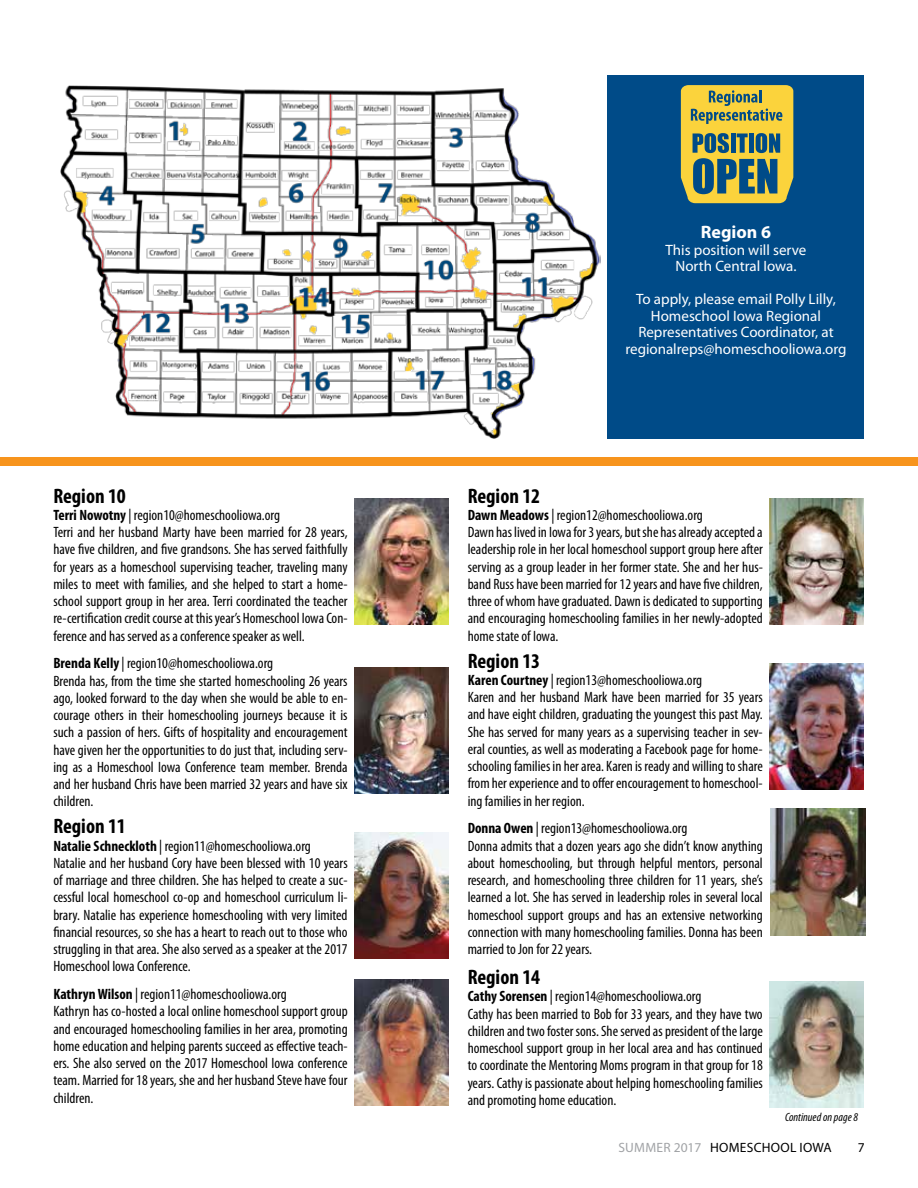
<style>
.page{position:relative;width:918px;height:1188px;background:#fff}
.page>*{position:absolute;margin:0;border:0;box-sizing:border-box;transform-origin:0 0}
.t1{font:700 condensed 21px "Myriad Pro";color:#000}
.t2{font:700 18px "Myriad Pro";color:#fff}
.t3{font:condensed 15px/17.2px "Myriad Pro";color:#000}
.t4{font:15px/16.5px "Myriad Pro";color:#fff;text-align:center}
.t5{font:13.5px "Myriad Pro";letter-spacing:.02em;color:#000}
.t6{font:italic condensed 12px "Myriad Pro";color:#000}
.s1{font-weight:700}
.s2{color:#a1a3a6}
</style>
<div class="page">
<div style="left:608px;top:76px;width:256px;height:363px;background:#004b88"></div>
<img style="left:61px;top:85px;width:540px;height:354px">
<svg style="left:681px;top:85px;width:112px;height:118px"></svg>
<div style="left:0;top:457px;width:918px;height:8px;background:#f7941d"></div>
<img style="left:354px;top:498px;width:94px;height:126px">
<img style="left:354px;top:668px;width:94px;height:126px">
<img style="left:354px;top:833px;width:94px;height:126px">
<img style="left:354px;top:980px;width:95px;height:126px">
<img style="left:770px;top:499px;width:94px;height:125px">
<img style="left:770px;top:663px;width:94px;height:126px">
<img style="left:770px;top:981px;width:94px;height:126px">
<img style="left:771px;top:808px;width:94px;height:127px">
<h1 class="t1" style="left:53px;top:482px;width:74px">Region 10</h1>
<p class="t3" style="left:53px;top:506px;width:296px"><span class="s1">Terri Nowotny</span> | region10@homeschooliowa.org<br>Terri and her husband Marty have been married for 28 years, have five children, and five grandsons. She has served faithfully for years as a homeschool supervising teacher, traveling many miles to meet with families, and she helped to start a home&shy;school support group in her area. Terri coordinated the teacher re-certification credit course at this year’s Homeschool Iowa Con&shy;ference and has served as a conference speaker as well.</p>
<p class="t3" style="left:53px;top:655px;width:296px"><span class="s1">Brenda Kelly</span> | region10@homeschooliowa.org<br>Brenda has, from the time she started homeschooling 26 years ago, looked forward to the day when she would be able to en&shy;courage others in their homeschooling journeys because it is such a passion of hers. Gifts of hospitality and encouragement have given her the opportunities to do just that, including serv&shy;ing as a Homeschool Iowa Conference team member. Brenda and her husband Chris have been married 32 years and have six children.</p>
<h1 class="t1" style="left:53px;top:813px;width:74px">Region 11</h1>
<p class="t3" style="left:53px;top:837px;width:296px"><span class="s1">Natalie Schneckloth</span> | region11@homeschooliowa.org<br>Natalie and her husband Cory have been blessed with 10 years of marriage and three children. She has helped to create a suc&shy;cessful local homeschool co-op and homeschool curriculum li&shy;brary. Natalie has experience homeschooling with very limited financial resources, so she has a heart to reach out to those who struggling in that area. She also served as a speaker at the 2017<br>Homeschool Iowa Conference.</p>
<p class="t3" style="left:53px;top:985px;width:296px"><span class="s1">Kathryn Wilson</span> | region11@homeschooliowa.org<br>Kathryn has co-hosted a local online homeschool support group and encouraged homeschooling families in her area, promoting home education and helping parents succeed as effective teach&shy;ers. She also served on the 2017 Homeschool Iowa conference team. Married for 18 years, she and her husband Steve have four children.</p>
<p class="t2" style="left:701px;top:220px;width:72px">Region 6</p>
<p class="t4" style="left:666px;top:241px;width:142px">This position will serve<br>North Central Iowa.</p>
<p class="t4" style="left:625px;top:291px;width:223px">To apply, please email Polly Lilly, Homeschool Iowa Regional Representatives Coordinator, at regionalreps@homeschooliowa.org</p>
<h1 class="t1" style="left:468px;top:482px;width:74px">Region 12</h1>
<p class="t3" style="left:468px;top:506px;width:297px"><span class="s1">Dawn Meadows</span> | region12@homeschooliowa.org<br>Dawn has lived in Iowa for 3 years, but she has already accepted a leadership role in her local homeschool support group here after serving as a group leader in her former state. She and her hus&shy;band Russ have been married for 12 years and have five children, three of whom have graduated. Dawn is dedicated to supporting and encouraging homeschooling families in her newly-adopted home state of Iowa.</p>
<h1 class="t1" style="left:468px;top:647px;width:74px">Region 13</h1>
<p class="t3" style="left:468px;top:671px;width:297px"><span class="s1">Karen Courtney</span> | region13@homeschooliowa.org<br>Karen and her husband Mark have been married for 35 years and have eight children, graduating the youngest this past May.<br>She has served for many years as a supervising teacher in sev&shy;eral counties, as well as moderating a Facebook page for home&shy;schooling families in her area. Karen is ready and willing to share from her experience and to offer encouragement to homeschool&shy;ing families in her region.</p>
<p class="t3" style="left:468px;top:820px;width:297px"><span class="s1">Donna Owen</span> | region13@homeschooliowa.org<br>Donna admits that a dozen years ago she didn’t know anything about homeschooling, but through helpful mentors, personal research, and homeschooling three children for 11 years, she’s learned a lot. She has served in leadership roles in several local homeschool support groups and has an extensive networking connection with many homeschooling families. Donna has been married to Jon for 22 years.</p>
<h1 class="t1" style="left:468px;top:964px;width:74px">Region 14</h1>
<p class="t3" style="left:468px;top:988px;width:297px"><span class="s1">Cathy Sorensen</span> | region14@homeschooliowa.org<br>Cathy has been married to Bob for 33 years, and they have two children and two foster sons. She served as president of the large homeschool support group in her local area and has continued to coordinate the Mentoring Moms program in that group for 18 years. Cathy is passionate about helping homeschooling families and promoting home education.</p>
<p class="t6" style="left:785px;top:1110px;width:75px">Continued on page 8</p>
<p class="t5" style="left:618px;top:1139px;width:215px"><span class="s2">SUMMER 2017</span> HOMESCHOOL IOWA</p>
<p class="t5" style="left:858px;top:1139px;width:8px">7</p>
</div>
